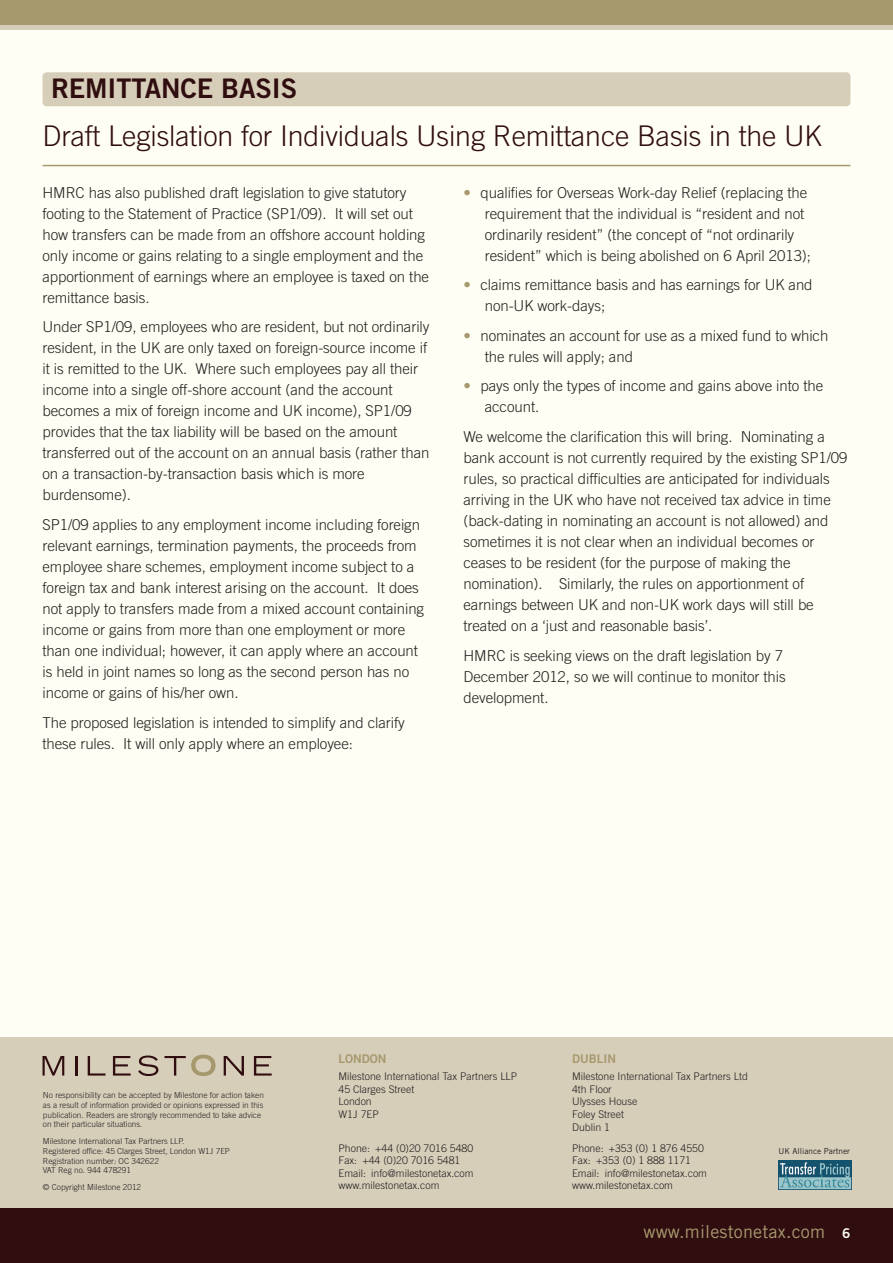
<style>
.page{position:relative;width:893px;height:1263px;background:#fffef4}
.page>*{position:absolute;margin:0;border:0;box-sizing:border-box;transform-origin:0 0}
.t1{font:300 28.5px "Trade Gothic LT Std";letter-spacing:-.005em;color:#300d0f}
.t2{font:27px "Trade Gothic LT Std Bd 2";color:#300d0f}
.t3{font:18px "Trade Gothic LT Std";letter-spacing:.01em;color:#a7996e}
.t4{font:300 15px/21px "Trade Gothic LT Std";letter-spacing:-.005em;color:#231f20}
.t5{font:12px "Trade Gothic LT Std Bd 2";color:#a7996e}
.t6{font:300 10.5px/12.6px "Trade Gothic LT Std";color:#231f20}
.t7{font:300 8.25px/9.9px "Trade Gothic LT Std";color:#231f20}
.t8{font:8.25px "Trade Gothic LT Std";color:#231f20}
.s1{color:#a7996e}
.s2{font-family:"Trade Gothic LT Std Bd 2";font-size:13.5px;color:#fffef4}
</style>
<div class="page">
<div style="left:0;top:0;width:893px;height:26px;background:#a7996e"></div>
<hr style="left:0;top:26px;width:893px;height:4px;background:#d7ceba">
<div style="left:0;top:1208px;width:893px;height:55px;background:#300d0f"></div>
<div style="left:0;top:1037px;width:893px;height:171px;background:#d7ceba"></div>
<img style="left:779px;top:1161px;width:72px;height:29px">
<svg style="left:43px;top:1056px;width:21px;height:19px"></svg>
<svg style="left:75px;top:1056px;width:2px;height:19px"></svg>
<svg style="left:88px;top:1056px;width:17px;height:19px"></svg>
<svg style="left:113px;top:1056px;width:18px;height:19px"></svg>
<svg style="left:138px;top:1055px;width:20px;height:21px"></svg>
<svg style="left:164px;top:1054px;width:52px;height:22px"></svg>
<svg style="left:224px;top:1056px;width:20px;height:19px"></svg>
<svg style="left:254px;top:1056px;width:18px;height:19px"></svg>
<div style="left:43px;top:72px;width:807px;height:34px;background:#d7ceba;border-radius:4px"></div>
<hr style="left:43px;top:165px;width:807px;height:1px;background:#a7996e">
<h2 class="t2" style="left:51px;top:72px;width:72px">REMITTAN</h2>
<h2 class="t2" style="left:180px;top:72px;width:57px">CE BASIS</h2>
<h1 class="t1" style="left:43px;top:119px;width:781px">Draft Legislation for Individuals Using Remittance Basis in the UK</h1>
<p class="t4" style="left:43px;top:182px;width:388px">HMRC has also published draft legislation to give statutory footing to the Statement of Practice (SP1/09). It will set out how transfers can be made from an offshore account holding only income or gains relating to a single employment and the apportionment of earnings where an employee is taxed on the remittance basis.</p>
<p class="t4" style="left:43px;top:316px;width:388px">Under SP1/09, employees who are resident, but not ordinarily resident, in the UK are only taxed on foreign-source income if it is remitted to the UK. Where such employees pay all their income into a single off-shore account (and the account becomes a mix of foreign income and UK income), SP1/09 provides that the tax liability will be based on the amount transferred out of the account on an annual basis (rather than on a transaction-by-transaction basis which is more burdensome).</p>
<p class="t4" style="left:43px;top:514px;width:383px">SP1/09 applies to any employment income including foreign relevant earnings, termination payments, the proceeds from employee share schemes, employment income subject to a foreign tax and bank interest arising on the account. It does not apply to transfers made from a mixed account containing income or gains from more than one employment or more than one individual; however, it can apply where an account is held in joint names so long as the second person has no income or gains of his/her own.</p>
<p class="t4" style="left:43px;top:711px;width:364px">The proposed legislation is intended to simplify and clarify these rules. It will only apply where an employee:</p>
<p class="t4" style="left:485px;top:182px;width:328px;text-indent:-21px"><span class="s1">•</span> qualifies for Overseas Work-day Relief (replacing the requirement that the individual is “resident and not ordinarily resident” (the concept of “not ordinarily resident” which is being abolished on 6 April 2013);</p>
<p class="t4" style="left:485px;top:274px;width:329px;text-indent:-21px"><span class="s1">•</span> claims remittance basis and has earnings for UK and non-UK work-days;</p>
<p class="t4" style="left:485px;top:325px;width:345px;text-indent:-21px"><span class="s1">•</span> nominates an account for use as a mixed fund to which the rules will apply; and</p>
<p class="t4" style="left:485px;top:375px;width:340px;text-indent:-21px"><span class="s1">•</span> pays only the types of income and gains above into the account.</p>
<p class="t4" style="left:463px;top:426px;width:385px">We welcome the clarification this will bring. Nominating a bank account is not currently required by the existing SP1/09 rules, so practical difficulties are anticipated for individuals arriving in the UK who have not received tax advice in time (back-dating in nominating an account is not allowed) and sometimes it is not clear when an individual becomes or ceases to be resident (for the purpose of making the nomination). Similarly, the rules on apportionment of earnings between UK and non-UK work days will still be treated on a ‘just and reasonable basis’.</p>
<p class="t4" style="left:463px;top:644px;width:324px">HMRC is seeking views on the draft legislation by 7<br>December 2012, so we will continue to monitor this development.</p>
<p class="t7" style="left:43px;top:1090px;width:222px">No responsibility can be accepted by Milestone for action taken as a result of information provided or opinions expressed in this publication. Readers are strongly recommended to take advice on their particular situations.</p>
<p class="t7" style="left:43px;top:1136px;width:189px">Milestone International Tax Partners LLP.<br>Registered office: 45 Clarges Street, London W1J 7EP Registration number: OC 342622<br>VAT Reg no. 944 478291</p>
<p class="t7" style="left:43px;top:1182px;width:100px">© Copyright Milestone 2012</p>
<p class="t5" style="left:338px;top:1051px;width:50px">LONDON</p>
<p class="t6" style="left:338px;top:1070px;width:180px">Milestone International Tax Partners LLP<br>45 Clarges Street<br>London<br>W1J 7EP</p>
<p class="t6" style="left:338px;top:1141px;width:136px">Phone: +44 (0)20 7016 5480<br>Fax: +44 (0)20 7016 5481<br>Email: info@milestonetax.com www.milestonetax.com</p>
<p class="t5" style="left:572px;top:1051px;width:46px">DUBLIN</p>
<p class="t6" style="left:572px;top:1070px;width:177px">Milestone International Tax Partners Ltd<br>4th Floor<br>Ulysses House<br>Foley Street<br>Dublin 1</p>
<p class="t6" style="left:572px;top:1141px;width:136px">Phone: +353 (0) 1 876 4550<br>Fax: +353 (0) 1 888 1171<br>Email: info@milestonetax.com www.milestonetax.com</p>
<p class="t8" style="left:778px;top:1146px;width:73px">UK Alliance Partner</p>
<p class="t3" style="left:644px;top:1220px;width:208px">www.milestonetax.com <span class="s2">6</span></p>
</div>
